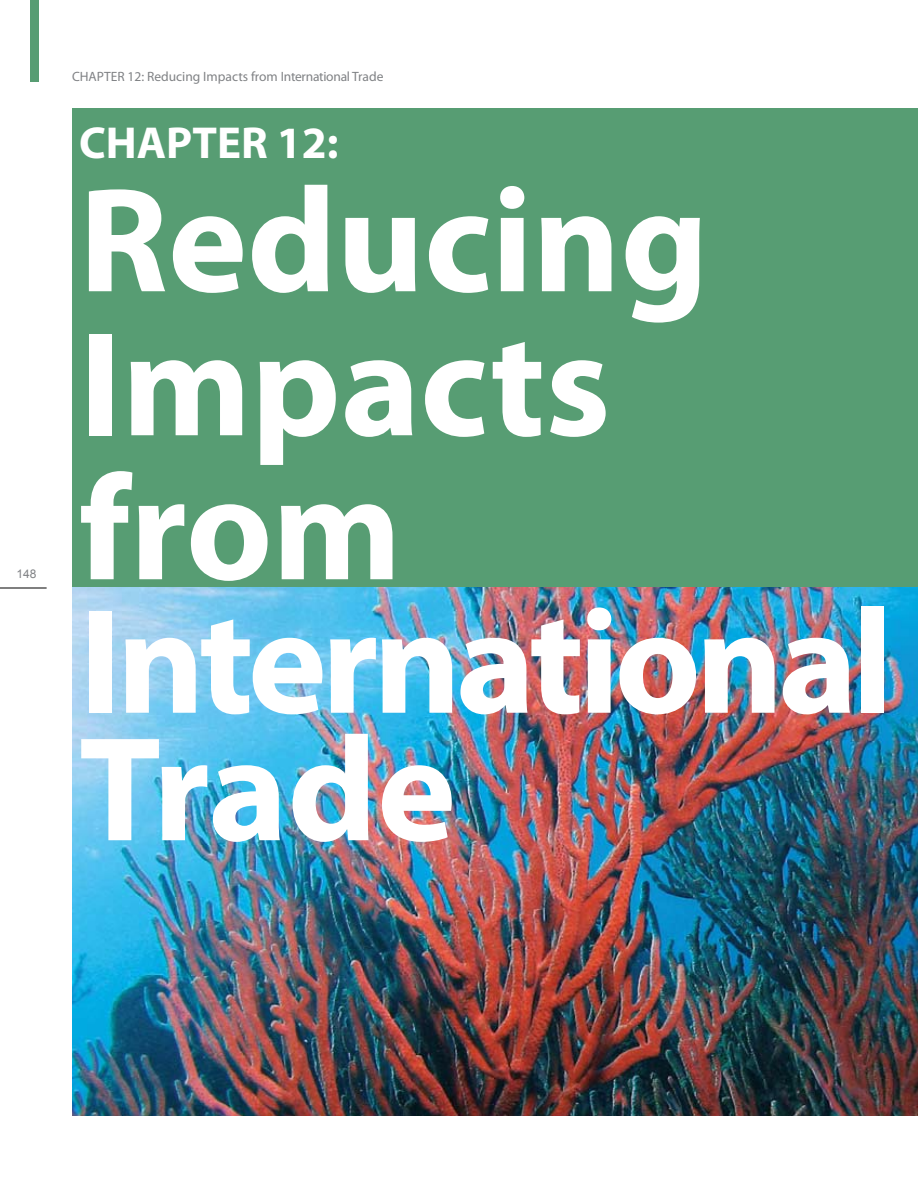
<style>
.page{position:relative;width:918px;height:1188px;background:#fff}
.page>*{position:absolute;margin:0;border:0;box-sizing:border-box;transform-origin:0 0}
.t1{font:700 150px/137.2px "Myriad Pro";color:#fff}
.t2{font:700 45px "Myriad Pro";color:#fff}
.t3{font:13.5px "Myriad Pro";color:#808285}
.t4{font:12px "Arial";color:#808285}
</style>
<div class="page">
<hr style="left:0;top:588px;width:47px;height:1px;background:#000">
<div style="left:30px;top:0;width:8px;height:81px;background:#579d73"></div>
<div style="left:72px;top:108px;width:846px;height:496px;background:#579d73"></div>
<img style="left:72px;top:588px;width:846px;height:528px">
<p class="t4" style="left:16px;top:567px;width:22px">148</p>
<p class="t3" style="left:72px;top:68px;width:313px">CHAPTER 12: Reducing Impacts from International Trade</p>
<p class="t2" style="left:79px;top:113px;width:261px">CHAPTER 12:</p>
<p class="t1" style="left:79px;top:167px;width:816px">Reducing<br>Impacts from<br>International<br>Trade</p>
</div>
